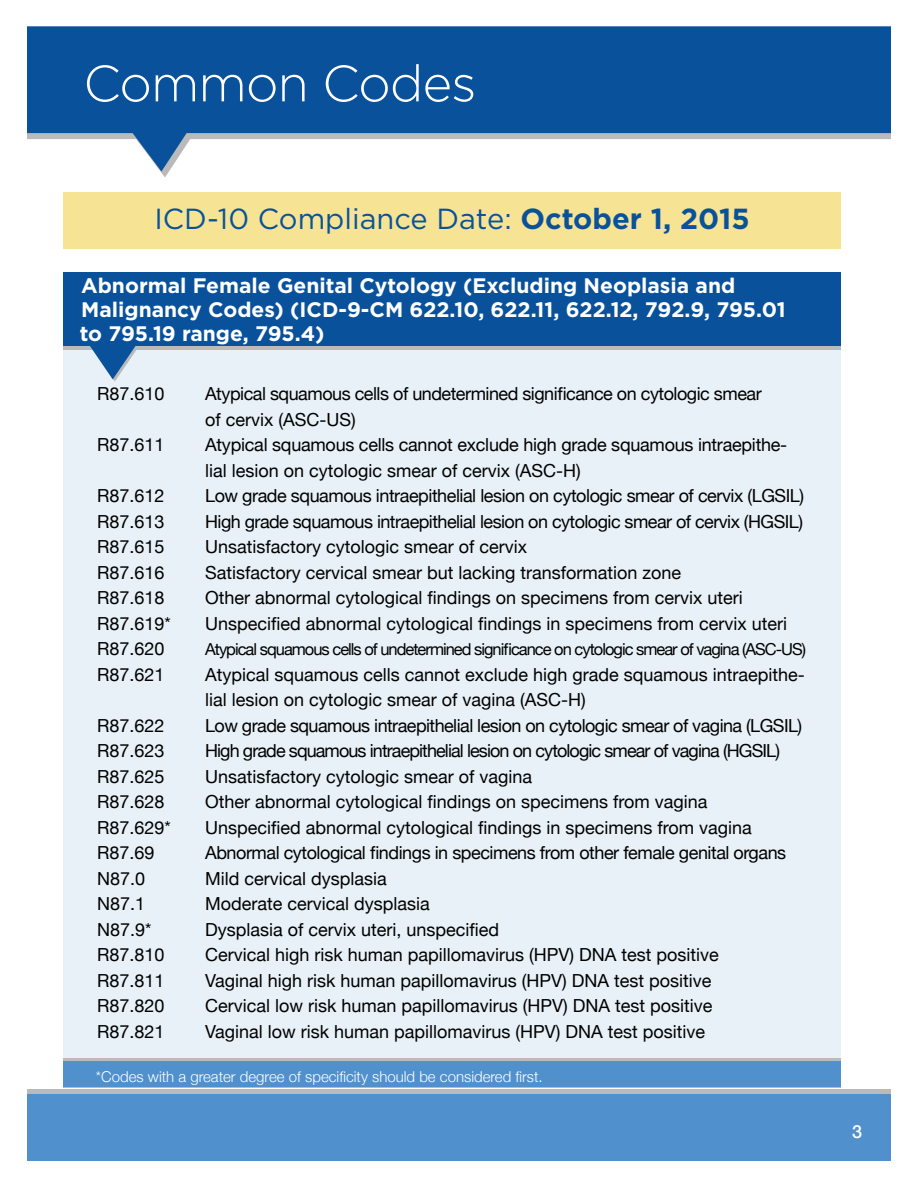
<style>
.page{position:relative;width:918px;height:1188px;background:#fff}
.page>*{position:absolute;margin:0;border:0;box-sizing:border-box;transform-origin:0 0}
.t1{font:300 51px "Gotham";letter-spacing:-.02em;color:#fff}
.t2{font:28.95px "Gotham";color:#09529b}
.t3{font:700 21px/24px "Gotham";color:#fff}
.t4{font:18px/25.5px "Helvetica Neue";color:#000}
.t5{font:18px/25.5px "Helvetica Neue";letter-spacing:-.025em;color:#000}
.t6{font:18px "Helvetica Neue";letter-spacing:-.03em;color:#000}
.t7{font:18px "Helvetica Neue";letter-spacing:-.05em;color:#000}
.t8{font:500 18px "Helvetica Neue";color:#fff}
.t9{font:16.5px "Helvetica Neue";letter-spacing:-.06em;color:#000}
.t10{font:300 15px "Helvetica Neue";color:#fff}
.s1{font-weight:700}
</style>
<div class="page">
<div style="left:27px;top:1089px;width:864px;height:65px;background:linear-gradient(to right,#bababa,#bababa)"></div>
<div style="left:27px;top:1095px;width:864px;height:66px;background:#5090cc"></div>
<svg style="left:27px;top:26px;width:864px;height:146px;fill:#09529b"></svg>
<div style="left:63px;top:192px;width:778px;height:56px;background:#f6e394"></div>
<div style="left:63px;top:329px;width:778px;height:743px;background:#e8f1f7"></div>
<div style="left:63px;top:295px;width:778px;height:55px;background:#bababa"></div>
<svg style="left:90px;top:346px;width:46px;height:36px"></svg>
<div style="left:63px;top:272px;width:778px;height:74px;background:#09529b"></div>
<div style="left:63px;top:1058px;width:778px;height:29px;background:#bababa"></div>
<div style="left:63px;top:1061px;width:778px;height:26px;background:#5090cc"></div>
<h2 class="t1" style="left:83px;top:56px;width:395px">Common Codes</h2>
<p class="t2" style="left:154px;top:203px;width:597px">ICD-10 Compliance Date: <span class="s1">October 1, 2015</span></p>
<h3 class="t3" style="left:80px;top:273px;width:708px">Abnormal Female Genital Cytology (Excluding Neoplasia and<br>Malignancy Codes) (ICD-9-CM 622.10, 622.11, 622.12, 792.9, 795.01 to 795.19 range, 795.4)</h3>
<p class="t4" style="left:97px;top:382px;width:69px">R87.610</p>
<p class="t5" style="left:205px;top:382px;width:558px">Atypical squamous cells of undetermined significance on cytologic smear of cervix (ASC-US)</p>
<p class="t4" style="left:97px;top:433px;width:69px">R87.611</p>
<p class="t4" style="left:205px;top:433px;width:584px">Atypical squamous cells cannot exclude high grade squamous intraepithe&shy;lial lesion on cytologic smear of cervix (ASC-H)</p>
<p class="t4" style="left:97px;top:484px;width:69px">R87.612</p>
<p class="t5" style="left:205px;top:484px;width:601px">Low grade squamous intraepithelial lesion on cytologic smear of cervix (LGSIL)</p>
<p class="t4" style="left:97px;top:510px;width:69px">R87.613</p>
<p class="t6" style="left:205px;top:509px;width:599px">High grade squamous intraepithelial lesion on cytologic smear of cervix (HGSIL)</p>
<p class="t4" style="left:97px;top:535px;width:69px">R87.615</p>
<p class="t4" style="left:205px;top:535px;width:323px">Unsatisfactory cytologic smear of cervix</p>
<p class="t4" style="left:97px;top:561px;width:69px">R87.616</p>
<p class="t4" style="left:205px;top:561px;width:478px">Satisfactory cervical smear but lacking transformation zone</p>
<p class="t4" style="left:97px;top:586px;width:69px">R87.618</p>
<p class="t4" style="left:205px;top:586px;width:539px">Other abnormal cytological findings on specimens from cervix uteri</p>
<p class="t4" style="left:97px;top:612px;width:75px">R87.619*</p>
<p class="t4" style="left:205px;top:612px;width:584px">Unspecified abnormal cytological findings in specimens from cervix uteri</p>
<p class="t4" style="left:97px;top:637px;width:69px">R87.620</p>
<p class="t9" style="left:205px;top:638px;width:603px">Atypical squamous cells of undetermined significance on cytologic smear of vagina (ASC-US)</p>
<p class="t4" style="left:97px;top:663px;width:69px">R87.621</p>
<p class="t4" style="left:205px;top:663px;width:601px">Atypical squamous cells cannot exclude high grade squamous intraepithe&shy;lial lesion on cytologic smear of vagina (ASC-H)</p>
<p class="t4" style="left:97px;top:714px;width:69px">R87.622</p>
<p class="t6" style="left:205px;top:713px;width:599px">Low grade squamous intraepithelial lesion on cytologic smear of vagina (LGSIL)</p>
<p class="t4" style="left:97px;top:739px;width:69px">R87.623</p>
<p class="t7" style="left:205px;top:738px;width:576px">High grade squamous intraepithelial lesion on cytologic smear of vagina (HGSIL)</p>
<p class="t4" style="left:97px;top:765px;width:69px">R87.625</p>
<p class="t4" style="left:205px;top:765px;width:329px">Unsatisfactory cytologic smear of vagina</p>
<p class="t4" style="left:97px;top:790px;width:69px">R87.628</p>
<p class="t4" style="left:205px;top:790px;width:504px">Other abnormal cytological findings on specimens from vagina</p>
<p class="t4" style="left:97px;top:816px;width:75px">R87.629*</p>
<p class="t4" style="left:205px;top:816px;width:548px">Unspecified abnormal cytological findings in specimens from vagina</p>
<p class="t4" style="left:97px;top:841px;width:59px">R87.69</p>
<p class="t5" style="left:205px;top:841px;width:583px">Abnormal cytological findings in specimens from other female genital organs</p>
<p class="t4" style="left:97px;top:867px;width:50px">N87.0</p>
<p class="t4" style="left:205px;top:867px;width:183px">Mild cervical dysplasia</p>
<p class="t4" style="left:97px;top:892px;width:50px">N87.1</p>
<p class="t4" style="left:205px;top:892px;width:226px">Moderate cervical dysplasia</p>
<p class="t4" style="left:97px;top:918px;width:56px">N87.9*</p>
<p class="t4" style="left:205px;top:918px;width:296px">Dysplasia of cervix uteri, unspecified</p>
<p class="t4" style="left:97px;top:943px;width:69px">R87.810</p>
<p class="t4" style="left:205px;top:943px;width:515px">Cervical high risk human papillomavirus (HPV) DNA test positive</p>
<p class="t4" style="left:97px;top:969px;width:69px">R87.811</p>
<p class="t4" style="left:205px;top:969px;width:508px">Vaginal high risk human papillomavirus (HPV) DNA test positive</p>
<p class="t4" style="left:97px;top:994px;width:69px">R87.820</p>
<p class="t4" style="left:205px;top:994px;width:509px">Cervical low risk human papillomavirus (HPV) DNA test positive</p>
<p class="t4" style="left:97px;top:1020px;width:69px">R87.821</p>
<p class="t4" style="left:205px;top:1020px;width:502px">Vaginal low risk human papillomavirus (HPV) DNA test positive</p>
<p class="t10" style="left:96px;top:1065px;width:448px">*Codes with a greater degree of specificity should be considered first.</p>
<p class="t8" style="left:852px;top:1117px;width:12px">3</p>
</div>
